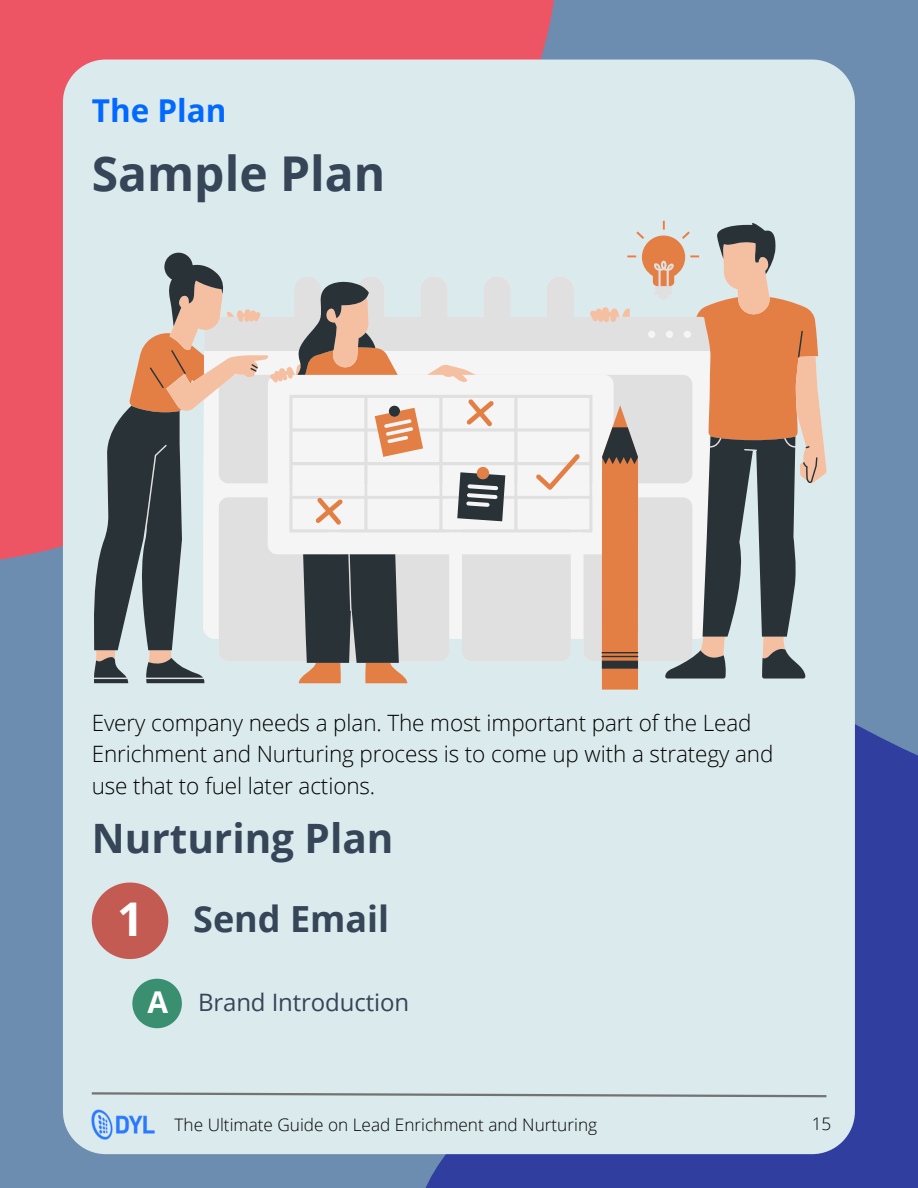
<style>
.page{position:relative;width:918px;height:1188px;background:#6d8db0}
.page>*{position:absolute;margin:0;border:0;box-sizing:border-box;transform-origin:0 0}
.t1{font:700 48px "Open Sans";color:#364557}
.t2{font:700 40.5px "Open Sans";color:#364557}
.t3{font:700 36px "Open Sans";color:#364557}
.t4{font:700 31.5px "Open Sans";color:#0269ff}
.t5{font:24px "Open Sans";letter-spacing:-.005em;color:#364557}
.t6{font:300 22.5px/31.5px "Open Sans";letter-spacing:-.005em;color:#000}
.t7{font:300 17.25px "Open Sans";color:#000}
.s1{font-size:46.5px;color:#fff}
.s2{font-weight:700;font-size:30px;color:#fff}
</style>
<div class="page">
<div style="left:417px;top:724px;width:501px;height:464px;background:#303f9f"></div>
<div style="left:0;top:0;width:570px;height:560px;background:#ed5565"></div>
<div style="left:63px;top:60px;width:792px;height:1094px;background:#daeaed"></div>
<svg style="left:90px;top:1091px;width:739px;height:7px;background:#b8c3c5"></svg>
<img style="left:92px;top:1109px;width:63px;height:31px">
<svg style="left:92px;top:221px;width:726px;height:462px;background:#c7c1bc"></svg>
<svg style="left:92px;top:883px;width:76px;height:76px;background:#c87871"></svg>
<svg style="left:132px;top:979px;width:50px;height:49px;background:#5ba28a"></svg>
<h3 class="t4" style="left:92px;top:89px;width:136px">The Plan</h3>
<h1 class="t1" style="left:92px;top:140px;width:295px">Sample Plan</h1>
<p class="t6" style="left:92px;top:706px;width:683px">Every company needs a plan. The most important part of the Lead<br>Enrichment and Nurturing process is to come up with a strategy and use that to fuel later actions.</p>
<h2 class="t2" style="left:92px;top:810px;width:303px">Nurturing Plan</h2>
<h3 class="t3" style="left:117px;top:894px;width:273px"><span class="s1">1</span> Send Email</h3>
<p class="t5" style="left:147px;top:986px;width:263px"><span class="s2">A</span> Brand Introduction</p>
<p class="t7" style="left:175px;top:1112px;width:424px">The Ultimate Guide on Lead Enrichment and Nurturing</p>
<p class="t7" style="left:812px;top:1112px;width:21px">15</p>
</div>
